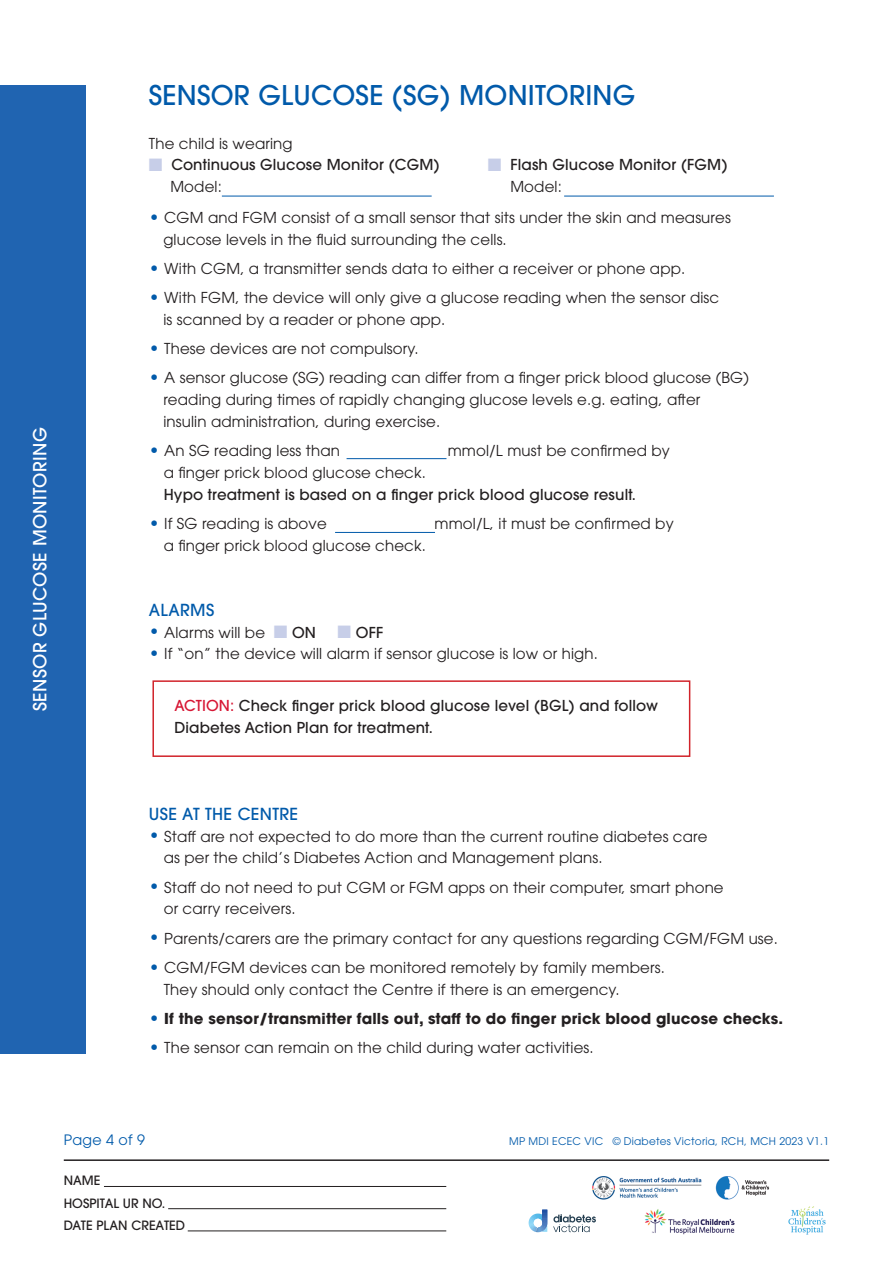
<style>
.page{position:relative;width:893px;height:1263px;background:#fff}
.page>*{position:absolute;margin:0;border:0;box-sizing:border-box;transform-origin:0 0}
.t1{font:500 27px "ITC Avant Garde Pro";letter-spacing:.01em;color:#015aaa}
.t2{font:500 18px "ITC Avant Garde Pro";letter-spacing:.02em;color:#fff}
.t3{font:500 16.5px "ITC Avant Garde Pro";letter-spacing:.02em;color:#015aaa}
.t4{font:15px/21.8px "ITC Avant Garde Pro";letter-spacing:.01em;color:#231f20}
.t5{font:500 15px/21.8px "ITC Avant Garde Pro";letter-spacing:.01em;color:#231f20}
.t6{font:700 15px "ITC Avant Garde Pro";letter-spacing:.01em;color:#231f20}
.t7{font:14.25px "ITC Avant Garde Pro";letter-spacing:.02em;color:#015aaa}
.t8{font:500 12.75px/22.5px "ITC Avant Garde Pro";color:#231f20}
.t9{font:10.5px "ITC Avant Garde Pro";letter-spacing:.02em;color:#015aaa}
.s1{color:#c7cee8}
.s2{font-size:18px;color:#015aaa}
.s3{font-weight:500}
.s4{color:#d71634}
.s5{font-weight:400;font-size:18px;color:#015aaa}
</style>
<div class="page">
<div style="left:0;top:85px;width:85px;height:968px;background:#2064b1"></div>
<hr style="left:64px;top:1159px;width:765px;height:2px;background:#231f20">
<div style="left:152px;top:680px;width:538px;height:77px;border:2px solid #d1232a"></div>
<hr style="left:347px;top:458px;width:99px;height:1px;background:#015aaa">
<hr style="left:222px;top:196px;width:210px;height:1px;background:#015aaa">
<hr style="left:564px;top:196px;width:210px;height:1px;background:#015aaa">
<hr style="left:335px;top:532px;width:100px;height:1px;background:#015aaa">
<hr style="left:104px;top:1186px;width:342px;height:1px;background:#231f20">
<hr style="left:168px;top:1208px;width:278px;height:1px;background:#231f20">
<hr style="left:188px;top:1230px;width:258px;height:1px;background:#231f20">
<img style="left:592px;top:1176px;width:178px;height:24px">
<svg style="left:553px;top:1214px;width:43px;height:18px"></svg>
<svg style="left:529px;top:1209px;width:18px;height:23px"></svg>
<img style="left:789px;top:1206px;width:37px;height:29px">
<img style="left:644px;top:1209px;width:91px;height:26px">
<p class="t2" style="left:29px;top:711px;width:285px;rotate:-90deg">SENSOR GLUCOSE MONITORING</p>
<h1 class="t1" style="left:149px;top:78px;width:488px">SENSOR GLUCOSE (SG) MONITORING</h1>
<p class="t4" style="left:149px;top:132px;width:145px">The child is wearing</p>
<p class="t5" style="left:149px;top:154px;width:292px"><span class="s1">■</span> Continuous Glucose Monitor (CGM)</p>
<p class="t5" style="left:488px;top:154px;width:241px"><span class="s1">■</span> Flash Glucose Monitor (FGM)</p>
<p class="t4" style="left:170px;top:175px;width:53px">Model:</p>
<p class="t4" style="left:510px;top:175px;width:53px">Model:</p>
<p class="t4" style="left:163px;top:206px;width:569px;text-indent:-15px"><span class="s2">•</span> CGM and FGM consist of a small sensor that sits under the skin and measures glucose levels in the fluid surrounding the cells.</p>
<p class="t4" style="left:149px;top:257px;width:538px"><span class="s2">•</span> With CGM, a transmitter sends data to either a receiver or phone app.</p>
<p class="t4" style="left:163px;top:286px;width:557px;text-indent:-15px"><span class="s2">•</span> With FGM, the device will only give a glucose reading when the sensor disc is scanned by a reader or phone app.</p>
<p class="t4" style="left:149px;top:337px;width:271px"><span class="s2">•</span> These devices are not compulsory.</p>
<p class="t4" style="left:163px;top:367px;width:587px;text-indent:-15px"><span class="s2">•</span> A sensor glucose (SG) reading can differ from a finger prick blood glucose (BG) reading during times of rapidly changing glucose levels e.g. eating, after<br>insulin administration, during exercise.</p>
<p class="t4" style="left:149px;top:439px;width:193px"><span class="s2">•</span> An SG reading less than</p>
<p class="t4" style="left:448px;top:439px;width:224px">mmol/L must be confirmed by</p>
<p class="t4" style="left:164px;top:461px;width:264px">a finger prick blood glucose check.</p>
<p class="t5" style="left:164px;top:483px;width:474px">Hypo treatment is based on a finger prick blood glucose result.</p>
<p class="t4" style="left:149px;top:512px;width:179px"><span class="s2">•</span> If SG reading is above</p>
<p class="t4" style="left:435px;top:512px;width:241px">mmol/L, it must be confirmed by</p>
<p class="t4" style="left:164px;top:534px;width:264px">a finger prick blood glucose check.</p>
<p class="t3" style="left:149px;top:599px;width:67px">ALARMS</p>
<p class="t4" style="left:149px;top:621px;width:236px"><span class="s2">•</span> Alarms will be <span class="s1">■</span> <span class="s3">ON</span> <span class="s1">■</span> <span class="s3">OFF</span></p>
<p class="t4" style="left:149px;top:643px;width:451px"><span class="s2">•</span> If “on” the device will alarm if sensor glucose is low or high.</p>
<p class="t5" style="left:174px;top:695px;width:485px"><span class="s4">ACTION:</span> Check finger prick blood glucose level (BGL) and follow<br>Diabetes Action Plan for treatment.</p>
<p class="t3" style="left:149px;top:803px;width:151px">USE AT THE CENTRE</p>
<p class="t4" style="left:164px;top:825px;width:545px;text-indent:-15px"><span class="s2">•</span> Staff are not expected to do more than the current routine diabetes care as per the child’s Diabetes Action and Management plans.</p>
<p class="t4" style="left:164px;top:876px;width:561px;text-indent:-15px"><span class="s2">•</span> Staff do not need to put CGM or FGM apps on their computer, smart phone or carry receivers.</p>
<p class="t4" style="left:149px;top:927px;width:631px"><span class="s2">•</span> Parents/carers are the primary contact for any questions regarding CGM/FGM use.</p>
<p class="t4" style="left:164px;top:956px;width:503px;text-indent:-15px"><span class="s2">•</span> CGM/FGM devices can be monitored remotely by family members.<br>They should only contact the Centre if there is an emergency.</p>
<p class="t6" style="left:149px;top:1008px;width:636px"><span class="s5">•</span> If the sensor/transmitter falls out, staff to do finger prick blood glucose checks.</p>
<p class="t4" style="left:149px;top:1036px;width:446px"><span class="s2">•</span> The sensor can remain on the child during water activities.</p>
<p class="t7" style="left:64px;top:1131px;width:83px">Page 4 of 9</p>
<p class="t9" style="left:509px;top:1135px;width:321px">MP MDI ECEC VIC © Diabetes Victoria, RCH, MCH 2023 V1.1</p>
<p class="t8" style="left:64px;top:1169px;width:123px">NAME<br>HOSPITAL UR NO.<br>DATE PLAN CREATED</p>
</div>
